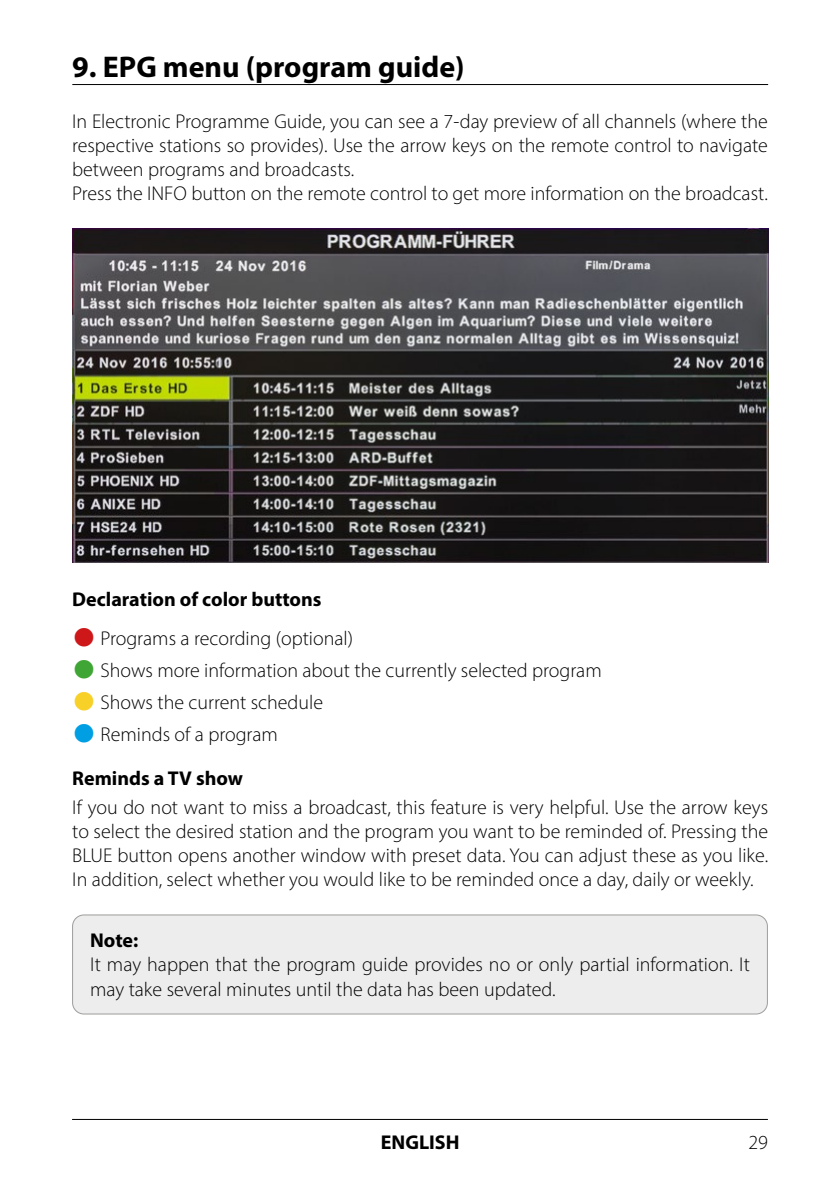
<style>
.page{position:relative;width:840px;height:1191px;background:#fff}
.page>*{position:absolute;margin:0;border:0;box-sizing:border-box;transform-origin:0 0}
.t1{font:700 30px "Myriad Pro";color:#000}
.t2{font:300 20px/24px "Myriad Pro";color:#000}
.t3{font:700 20px "Myriad Pro";color:#000}
.s1{color:#cd1719}
.s2{color:#3fa535}
.s3{color:#f7d028}
.s4{color:#009fe3}
</style>
<div class="page">
<hr style="left:72px;top:1119px;width:695px;height:1px;background:#000">
<hr style="left:72px;top:84px;width:695px;height:1px;background:#000">
<img style="left:72px;top:229px;width:695px;height:334px">
<div style="left:73px;top:915px;width:694px;height:99px;background:#ededed;border-radius:11px"></div>
<div style="left:72px;top:914px;width:695px;height:100px;border:1px solid #9d9d9c;border-radius:11px"></div>
<h1 class="t1" style="left:72px;top:47px;width:393px">9. EPG menu (program guide)</h1>
<p class="t2" style="left:72px;top:110px;width:697px">In Electronic Programme Guide, you can see a 7-day preview of all channels (where the respective stations so provides). Use the arrow keys on the remote control to navigate between programs and broadcasts.<br>Press the INFO button on the remote control to get more information on the broadcast.</p>
<p class="t3" style="left:72px;top:586px;width:251px">Declaration of color buttons</p>
<p class="t2" style="left:72px;top:626px;width:282px"><span class="s1">●</span> Programs a recording (optional)</p>
<p class="t2" style="left:72px;top:658px;width:530px"><span class="s2">●</span> Shows more information about the currently selected program</p>
<p class="t2" style="left:72px;top:690px;width:252px"><span class="s3">●</span> Shows the current schedule</p>
<p class="t2" style="left:72px;top:722px;width:207px"><span class="s4">●</span> Reminds of a program</p>
<p class="t3" style="left:72px;top:765px;width:172px">Reminds a TV show</p>
<p class="t2" style="left:72px;top:795px;width:697px;text-align:justify">If you do not want to miss a broadcast, this feature is very helpful. Use the arrow keys to select the desired station and the program you want to be reminded of. Pressing the BLUE button opens another window with preset data. You can adjust these as you like.<br>In addition, select whether you would like to be reminded once a day, daily or weekly.</p>
<p class="t3" style="left:90px;top:927px;width:50px">Note:</p>
<p class="t2" style="left:90px;top:952px;width:661px">It may happen that the program guide provides no or only partial information. It may take several minutes until the data has been updated.</p>
<p class="t3" style="left:380px;top:1129px;width:80px">ENGLISH</p>
<p class="t2" style="left:748px;top:1130px;width:21px">29</p>
</div>
